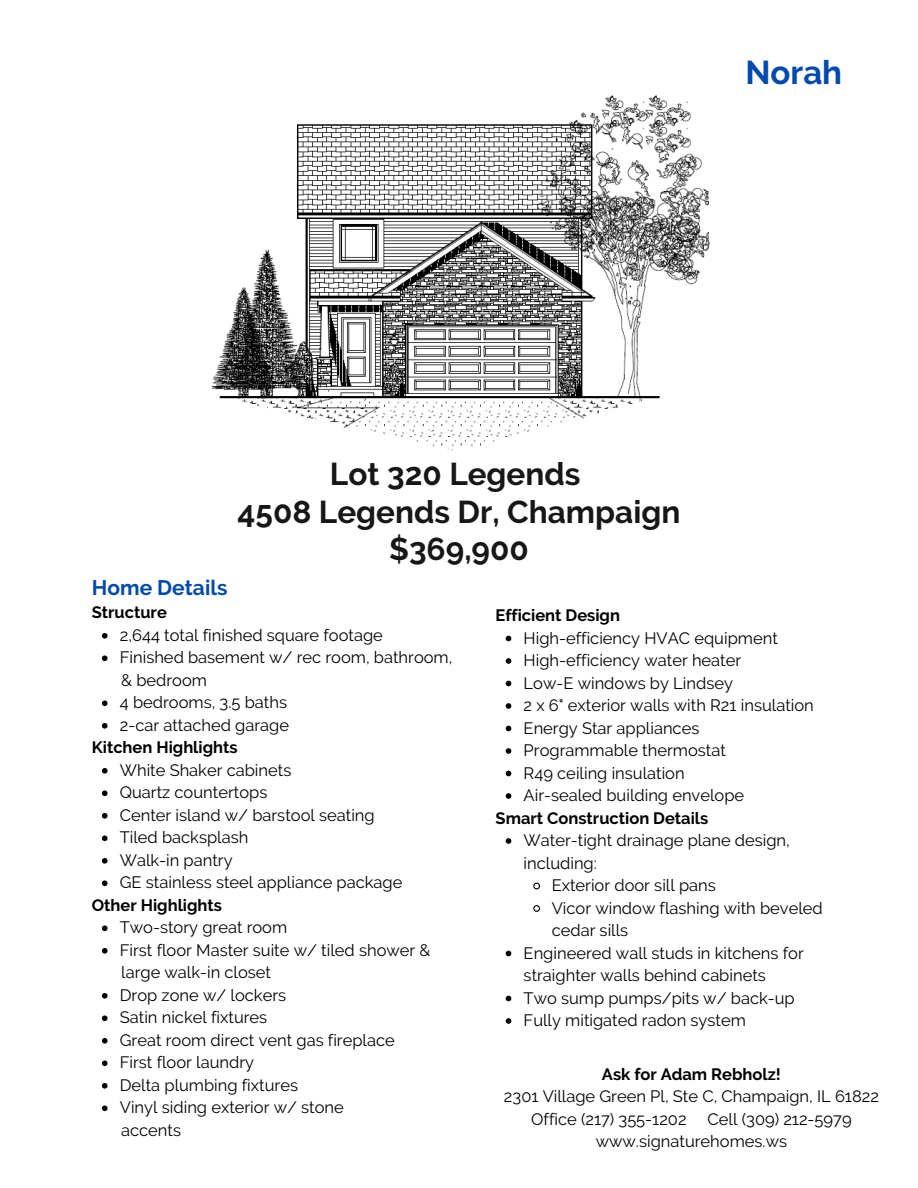
<style>
.page{position:relative;width:918px;height:1188px;background:#fff}
.page>*{position:absolute;margin:0;border:0;box-sizing:border-box;transform-origin:0 0}
.t1{font:700 33px "Raleway";color:#004aad}
.t2{font:700 31.5px "Raleway";color:#171717}
.t3{font:700 21px "Raleway";color:#004aad}
.t4{font:16.5px/22.5px "Raleway";color:#000}
.t5{font:700 16.5px "Raleway";color:#000}
</style>
<div class="page">
<img style="left:211px;top:95px;width:499px;height:356px">
<svg style="left:102px;top:633px;width:6px;height:6px"></svg>
<svg style="left:102px;top:655px;width:6px;height:6px"></svg>
<svg style="left:102px;top:700px;width:6px;height:6px"></svg>
<svg style="left:102px;top:723px;width:6px;height:6px"></svg>
<svg style="left:102px;top:768px;width:6px;height:6px"></svg>
<svg style="left:102px;top:790px;width:6px;height:6px"></svg>
<svg style="left:102px;top:813px;width:6px;height:6px"></svg>
<svg style="left:102px;top:835px;width:6px;height:6px"></svg>
<svg style="left:102px;top:858px;width:6px;height:6px"></svg>
<svg style="left:102px;top:880px;width:6px;height:6px"></svg>
<svg style="left:102px;top:925px;width:6px;height:6px"></svg>
<svg style="left:102px;top:948px;width:6px;height:6px"></svg>
<svg style="left:102px;top:993px;width:6px;height:6px"></svg>
<svg style="left:102px;top:1015px;width:6px;height:6px"></svg>
<svg style="left:102px;top:1038px;width:6px;height:6px"></svg>
<svg style="left:102px;top:1060px;width:6px;height:6px"></svg>
<svg style="left:102px;top:1083px;width:6px;height:6px"></svg>
<svg style="left:102px;top:1105px;width:6px;height:6px"></svg>
<svg style="left:506px;top:636px;width:5px;height:5px"></svg>
<svg style="left:506px;top:658px;width:5px;height:6px"></svg>
<svg style="left:506px;top:681px;width:5px;height:5px"></svg>
<svg style="left:506px;top:703px;width:5px;height:6px"></svg>
<svg style="left:506px;top:726px;width:5px;height:5px"></svg>
<svg style="left:506px;top:748px;width:5px;height:6px"></svg>
<svg style="left:506px;top:771px;width:5px;height:5px"></svg>
<svg style="left:506px;top:793px;width:5px;height:6px"></svg>
<svg style="left:506px;top:838px;width:5px;height:6px"></svg>
<svg style="left:533px;top:882px;width:7px;height:8px"></svg>
<svg style="left:533px;top:905px;width:7px;height:7px"></svg>
<svg style="left:506px;top:951px;width:5px;height:5px"></svg>
<svg style="left:506px;top:996px;width:5px;height:5px"></svg>
<svg style="left:506px;top:1018px;width:5px;height:6px"></svg>
<p class="t1" style="left:745px;top:53px;width:98px">Norah</p>
<p class="t3" style="left:92px;top:575px;width:137px">Home Details</p>
<p class="t5" style="left:92px;top:603px;width:77px">Structure</p>
<p class="t2" style="left:330px;top:456px;width:252px">Lot 320 Legends</p>
<p class="t2" style="left:238px;top:493px;width:444px">4508 Legends Dr, Champaign</p>
<p class="t2" style="left:389px;top:530px;width:141px">$369,900</p>
<p class="t5" style="left:496px;top:606px;width:126px">Efficient Design</p>
<p class="t4" style="left:120px;top:624px;width:265px">2,644 total finished square footage</p>
<p class="t4" style="left:120px;top:646px;width:334px">Finished basement w/ rec room, bathroom,</p>
<p class="t4" style="left:120px;top:691px;width:169px">4 bedrooms, 3.5 baths</p>
<p class="t4" style="left:120px;top:714px;width:171px">2-car attached garage</p>
<p class="t4" style="left:120px;top:759px;width:173px">White Shaker cabinets</p>
<p class="t4" style="left:120px;top:781px;width:149px">Quartz countertops</p>
<p class="t4" style="left:120px;top:804px;width:256px">Center island w/ barstool seating</p>
<p class="t4" style="left:120px;top:826px;width:130px">Tiled backsplash</p>
<p class="t4" style="left:120px;top:849px;width:114px">Walk-in pantry</p>
<p class="t4" style="left:120px;top:871px;width:284px">GE stainless steel appliance package</p>
<p class="t4" style="left:120px;top:916px;width:169px">Two-story great room</p>
<p class="t4" style="left:120px;top:939px;width:312px">First floor Master suite w/ tiled shower &amp;</p>
<p class="t4" style="left:120px;top:984px;width:168px">Drop zone w/ lockers</p>
<p class="t4" style="left:120px;top:1006px;width:149px">Satin nickel fixtures</p>
<p class="t4" style="left:120px;top:1029px;width:276px">Great room direct vent gas fireplace</p>
<p class="t4" style="left:120px;top:1051px;width:136px">First floor laundry</p>
<p class="t4" style="left:120px;top:1074px;width:180px">Delta plumbing fixtures</p>
<p class="t4" style="left:120px;top:1096px;width:226px">Vinyl siding exterior w/ stone</p>
<p class="t4" style="left:121px;top:669px;width:87px">&amp; bedroom</p>
<p class="t5" style="left:92px;top:738px;width:147px">Kitchen Highlights</p>
<p class="t5" style="left:92px;top:895px;width:132px">Other Highlights</p>
<p class="t4" style="left:121px;top:961px;width:151px">large walk-in closet</p>
<p class="t4" style="left:121px;top:1119px;width:61px">accents</p>
<p class="t4" style="left:524px;top:626px;width:256px">High-efficiency HVAC equipment</p>
<p class="t4" style="left:524px;top:649px;width:219px">High-efficiency water heater</p>
<p class="t4" style="left:524px;top:671px;width:211px">Low-E windows by Lindsey</p>
<p class="t4" style="left:524px;top:694px;width:292px">2 x 6" exterior walls with R21 insulation</p>
<p class="t4" style="left:524px;top:716px;width:177px">Energy Star appliances</p>
<p class="t4" style="left:524px;top:739px;width:204px">Programmable thermostat</p>
<p class="t4" style="left:524px;top:761px;width:163px">R49 ceiling insulation</p>
<p class="t4" style="left:524px;top:784px;width:222px">Air-sealed building envelope</p>
<p class="t4" style="left:524px;top:829px;width:268px">Water-tight drainage plane design, including:</p>
<p class="t4" style="left:552px;top:874px;width:166px">Exterior door sill pans</p>
<p class="t4" style="left:552px;top:896px;width:273px">Vicor window flashing with beveled cedar sills</p>
<p class="t4" style="left:524px;top:941px;width:282px">Engineered wall studs in kitchens for straighter walls behind cabinets</p>
<p class="t4" style="left:524px;top:986px;width:273px">Two sump pumps/pits w/ back-up</p>
<p class="t4" style="left:524px;top:1009px;width:224px">Fully mitigated radon system</p>
<p class="t5" style="left:496px;top:808px;width:214px">Smart Construction Details</p>
<p class="t5" style="left:602px;top:1064px;width:181px">Ask for Adam Rebholz!</p>
<p class="t4" style="left:504px;top:1085px;width:377px">2301 Village Green Pl, Ste C, Champaign, IL 61822</p>
<p class="t4" style="left:531px;top:1108px;width:157px">Office (217) 355-1202</p>
<p class="t4" style="left:708px;top:1108px;width:146px">Cell (309) 212-5979</p>
<p class="t4" style="left:596px;top:1130px;width:193px">www.signaturehomes.ws</p>
</div>
